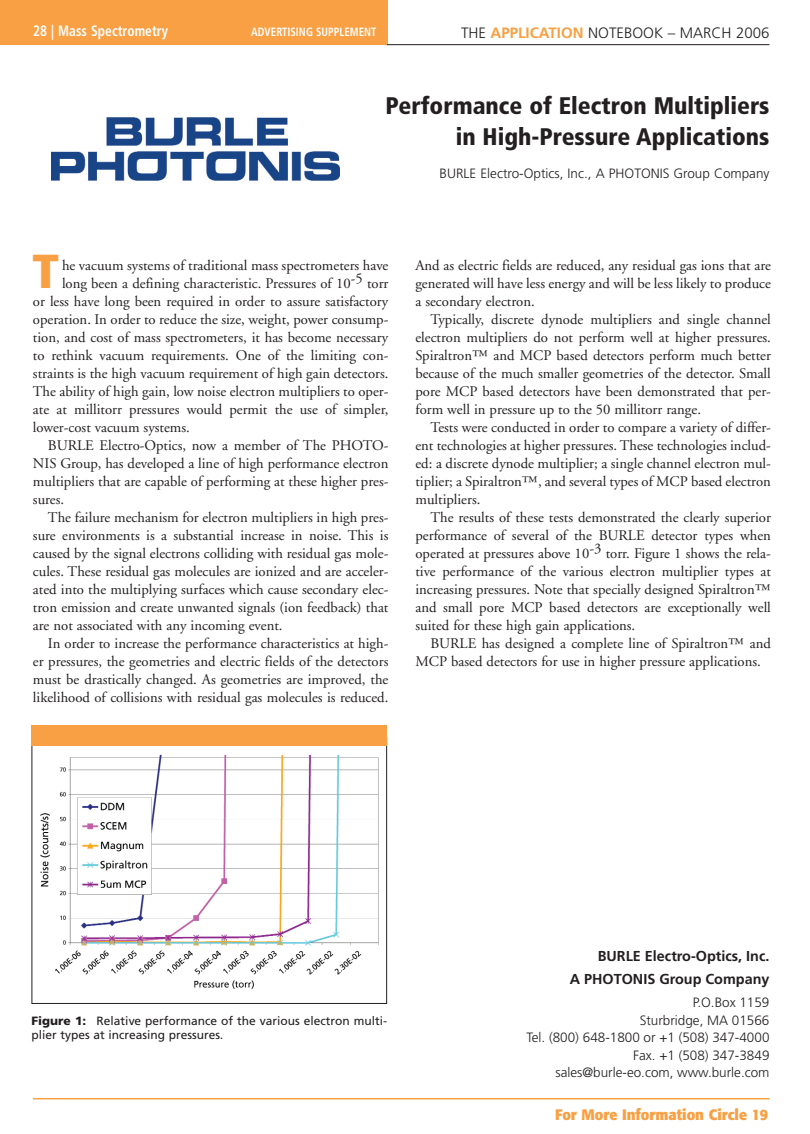
<style>
.page{position:relative;width:810px;height:1134px;background:#fff}
.page>*{position:absolute;margin:0;border:0;box-sizing:border-box;transform-origin:0 0}
.t1{font:900 47.7px "Frutiger";color:#f8a043}
.t2{font:900 condensed 24px/31.5px "Frutiger";color:#231f20;text-align:right}
.t3{font:300 15px "Frutiger";color:#231f20}
.t4{font:700 15px "Formata";color:#f8a043;scale:.95 1}
.t5{font:700 condensed 15px "Frutiger";letter-spacing:.005em;color:#fff;scale:.9 1}
.t6{font:14.7px/18px "Adobe Garamond";color:#231f20;text-align:justify}
.t7{font:700 14.4px/23.4px "Frutiger";color:#231f20;text-align:right}
.t8{font:300 13.5px/17.4px "Frutiger";color:#231f20;text-align:right}
.t9{font:12px/14.4px "Frutiger";color:#231f20}
.t10{font:700 condensed 12px "Frutiger";letter-spacing:.005em;color:#fff;scale:.9 1}
.s1{font-weight:700;color:#f8a043}
.s2{font-weight:900}
</style>
<div class="page">
<div style="left:0;top:0;width:387px;height:45px;background:#f8a043"></div>
<hr style="left:387px;top:44px;width:383px;height:1px;background:#231f20">
<hr style="left:33px;top:1098px;width:737px;height:1px;background:#f8a043">
<img style="left:40px;top:754px;width:339px;height:235px">
<div style="left:32px;top:725px;width:355px;height:20px;background:#f8a043"></div>
<img style="left:51px;top:117px;width:289px;height:64px">
<p class="t5" style="left:33px;top:25px;width:151px">28 | Mass Spectrometry</p>
<p class="t10" style="left:251px;top:27px;width:141px">ADVERTISING SUPPLEMENT</p>
<p class="t3" style="left:461px;top:27px;width:310px">THE <span class="s1">APPLICATION</span> NOTEBOOK – MARCH 2006</p>
<h2 class="t2" style="left:386px;top:92px;width:385px">Performance of Electron Multipliers in High-Pressure Applications</h2>
<p class="t8" style="left:440px;top:166px;width:331px">BURLE Electro-Optics, Inc., A PHOTONIS Group Company</p>
<h1 class="t1" style="left:33px;top:252px;width:28px">T</h1>
<p class="t6" style="left:62px;top:258px;width:328px">he vacuum systems of traditional mass spectrometers have</p>
<p class="t6" style="left:62px;top:276px;width:328px">long been a defining characteristic. Pressures of 10-5 torr</p>
<p class="t6" style="left:33px;top:294px;width:357px">or less have long been required in order to assure satisfactory</p>
<p class="t6" style="left:33px;top:312px;width:357px">operation. In order to reduce the size, weight, power consump-</p>
<p class="t6" style="left:33px;top:330px;width:357px">tion, and cost of mass spectrometers, it has become necessary</p>
<p class="t6" style="left:33px;top:348px;width:357px">to rethink vacuum requirements. One of the limiting con-</p>
<p class="t6" style="left:33px;top:366px;width:357px">straints is the high vacuum requirement of high gain detectors.</p>
<p class="t6" style="left:33px;top:384px;width:357px">The ability of high gain, low noise electron multipliers to oper-</p>
<p class="t6" style="left:33px;top:402px;width:357px">ate at millitorr pressures would permit the use of simpler,</p>
<p class="t6" style="left:33px;top:420px;width:158px">lower-cost vacuum systems.</p>
<p class="t6" style="left:48px;top:438px;width:342px">BURLE Electro-Optics, now a member of The PHOTO-</p>
<p class="t6" style="left:33px;top:456px;width:357px">NIS Group, has developed a line of high performance electron</p>
<p class="t6" style="left:33px;top:474px;width:357px">multipliers that are capable of performing at these higher pres-</p>
<p class="t6" style="left:33px;top:492px;width:33px">sures.</p>
<p class="t6" style="left:48px;top:510px;width:342px">The failure mechanism for electron multipliers in high pres-</p>
<p class="t6" style="left:33px;top:528px;width:357px">sure environments is a substantial increase in noise. This is</p>
<p class="t6" style="left:33px;top:546px;width:357px">caused by the signal electrons colliding with residual gas mole-</p>
<p class="t6" style="left:33px;top:564px;width:357px">cules. These residual gas molecules are ionized and are acceler-</p>
<p class="t6" style="left:33px;top:582px;width:357px">ated into the multiplying surfaces which cause secondary elec-</p>
<p class="t6" style="left:33px;top:600px;width:357px">tron emission and create unwanted signals (ion feedback) that</p>
<p class="t6" style="left:33px;top:618px;width:251px">are not associated with any incoming event.</p>
<p class="t6" style="left:48px;top:636px;width:342px">In order to increase the performance characteristics at high-</p>
<p class="t6" style="left:33px;top:654px;width:357px">er pressures, the geometries and electric fields of the detectors</p>
<p class="t6" style="left:33px;top:672px;width:357px">must be drastically changed. As geometries are improved, the</p>
<p class="t6" style="left:33px;top:690px;width:357px">likelihood of collisions with residual gas molecules is reduced.</p>
<p class="t6" style="left:415px;top:258px;width:357px">And as electric fields are reduced, any residual gas ions that are generated will have less energy and will be less likely to produce a secondary electron.</p>
<p class="t6" style="left:415px;top:312px;width:357px;text-indent:15px">Typically, discrete dynode multipliers and single channel electron multipliers do not perform well at higher pressures.<br>Spiraltron™ and MCP based detectors perform much better because of the much smaller geometries of the detector. Small pore MCP based detectors have been demonstrated that per&shy;form well in pressure up to the 50 millitorr range.</p>
<p class="t6" style="left:415px;top:420px;width:357px;text-indent:15px">Tests were conducted in order to compare a variety of differ&shy;ent technologies at higher pressures. These technologies includ&shy;ed: a discrete dynode multiplier; a single channel electron mul&shy;tiplier; a Spiraltron™, and several types of MCP based electron multipliers.</p>
<p class="t6" style="left:415px;top:510px;width:357px;text-indent:15px">The results of these tests demonstrated the clearly superior performance of several of the BURLE detector types when operated at pressures above 10-3 torr. Figure 1 shows the rela&shy;tive performance of the various electron multiplier types at increasing pressures. Note that specially designed Spiraltron™ and small pore MCP based detectors are exceptionally well suited for these high gain applications.</p>
<p class="t6" style="left:415px;top:636px;width:357px;text-indent:15px">BURLE has designed a complete line of Spiraltron™ and<br>MCP based detectors for use in higher pressure applications.</p>
<p class="t9" style="left:32px;top:1015px;width:357px"><span class="s2">Figure 1:</span> Relative performance of the various electron multi&shy;plier types at increasing pressures.</p>
<p class="t7" style="left:570px;top:945px;width:201px">BURLE Electro-Optics, Inc.<br>A PHOTONIS Group Company</p>
<p class="t8" style="left:527px;top:995px;width:244px">P.O.Box 1159<br>Sturbridge, MA 01566<br>Tel. (800) 648-1800 or +1 (508) 347-4000<br>Fax. +1 (508) 347-3849 sales@burle-eo.com, www.burle.com</p>
<p class="t4" style="left:555px;top:1108px;width:225px">For More Information Circle 19</p>
</div>
